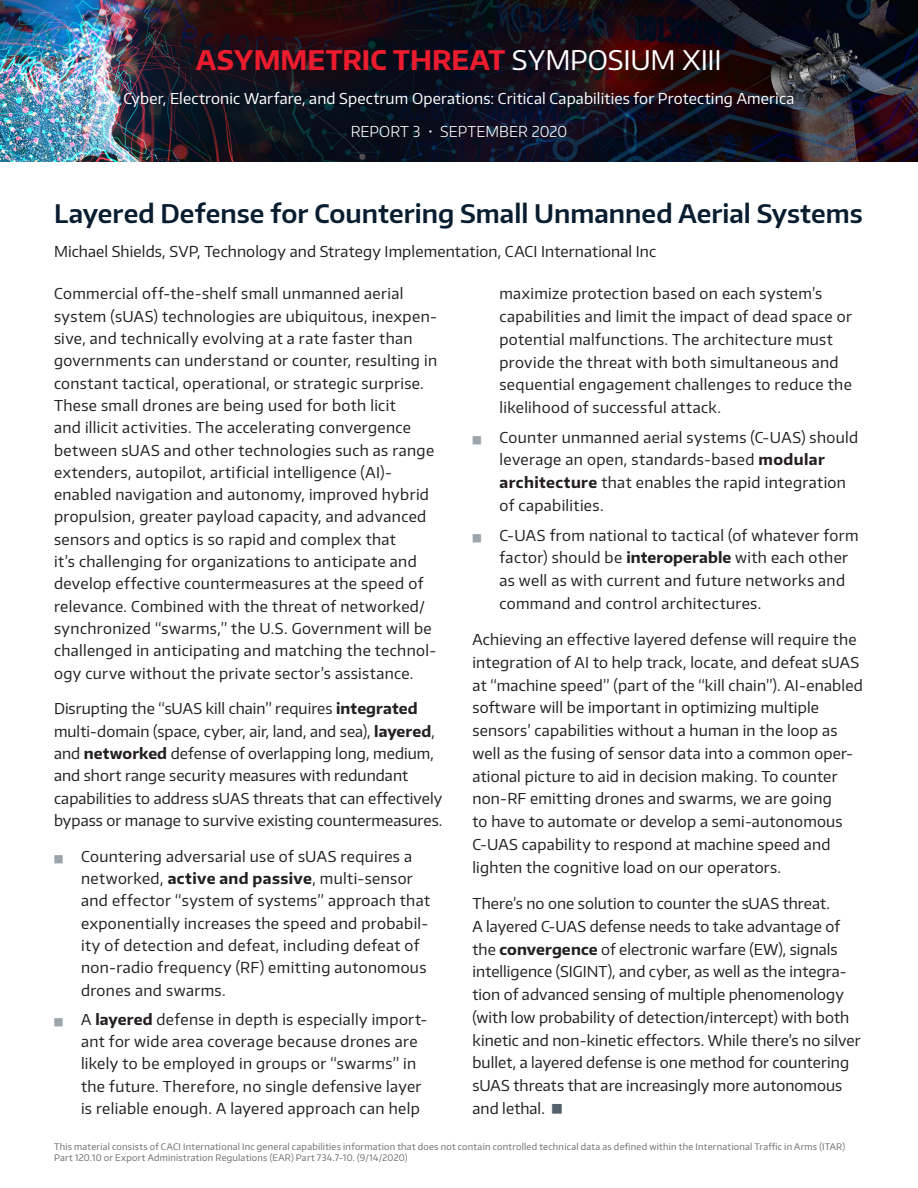
<style>
.page{position:relative;width:918px;height:1188px;background:#fff}
.page>*{position:absolute;margin:0;border:0;box-sizing:border-box;transform-origin:0 0}
.t1{font:700 27px "Encode Sans";color:#ec1c2e}
.t2{font:600 25.5px "Encode Sans";color:#081d30}
.t3{font:15px/22.4px "Encode Sans";letter-spacing:.02em;color:#231f20}
.t4{font:15px "Encode Sans";letter-spacing:.01em;color:#fff}
.t5{font:300 15px "Encode Sans";letter-spacing:.005em;color:#fff}
.t6{font:9px/10.8px "Encode Sans";letter-spacing:.03em;color:#6c6d70}
.s1{font-weight:400;color:#fff}
.s2{font-weight:700}
.s3{color:#52616e}
</style>
<div class="page">
<img style="left:0;top:0;width:918px;height:162px">
<p class="t1" style="left:196px;top:42px;width:527px">ASYMMETRIC THREAT <span class="s1">SYMPOSIUM XIII</span></p>
<p class="t4" style="left:124px;top:88px;width:672px">Cyber, Electronic Warfare, and Spectrum Operations: Critical Capabilities for Protecting America</p>
<p class="t5" style="left:351px;top:122px;width:218px">REPORT 3 • SEPTEMBER 2020</p>
<p class="t2" style="left:54px;top:197px;width:810px">Layered Defense for Countering Small Unmanned Aerial Systems</p>
<p class="t3" style="left:54px;top:240px;width:604px">Michael Shields, SVP, Technology and Strategy Implementation, CACI International Inc</p>
<p class="t3" style="left:54px;top:282px;width:385px">Commercial off-the-shelf small unmanned aerial system (sUAS) technologies are ubiquitous, inexpen&shy;sive, and technically evolving at a rate faster than governments can understand or counter, resulting in constant tactical, operational, or strategic surprise.<br>These small drones are being used for both licit<br>and illicit activities. The accelerating convergence between sUAS and other technologies such as range extenders, autopilot, artificial intelligence (AI)- enabled navigation and autonomy, improved hybrid propulsion, greater payload capacity, and advanced sensors and optics is so rapid and complex that<br>it’s challenging for organizations to anticipate and develop effective countermeasures at the speed of relevance. Combined with the threat of networked/ synchronized “swarms,” the U.S. Government will be challenged in anticipating and matching the technol&shy;ogy curve without the private sector’s assistance.</p>
<p class="t3" style="left:54px;top:697px;width:390px">Disrupting the “sUAS kill chain” requires <span class="s2">integrated </span>multi-domain (space, cyber, air, land, and sea), <span class="s2">layered</span>, and <span class="s2">networked</span> defense of overlapping long, medium, and short range security measures with redundant capabilities to address sUAS threats that can effectively bypass or manage to survive existing countermeasures.</p>
<p class="t3" style="left:81px;top:845px;width:351px">Countering adversarial use of sUAS requires a networked, <span class="s2">active and passive</span>, multi-sensor and effector “system of systems” approach that exponentially increases the speed and probabil&shy;ity of detection and defeat, including defeat of non-radio frequency (RF) emitting autonomous drones and swarms.</p>
<p class="t3" style="left:81px;top:1007px;width:348px">A <span class="s2">layered</span> defense in depth is especially import&shy;ant for wide area coverage because drones are likely to be employed in groups or “swarms” in the future. Therefore, no single defensive layer is reliable enough. A layered approach can help</p>
<p class="t3" style="left:500px;top:282px;width:354px;line-height:22.8px">maximize protection based on each system’s capabilities and limit the impact of dead space or potential malfunctions. The architecture must provide the threat with both simultaneous and sequential engagement challenges to reduce the likelihood of successful attack.</p>
<p class="t3" style="left:500px;top:425px;width:360px;line-height:22.8px">Counter unmanned aerial systems (C-UAS) should leverage an open, standards-based <span class="s2">modular architecture</span> that enables the rapid integration of capabilities.</p>
<p class="t3" style="left:500px;top:523px;width:361px;line-height:22.8px">C-UAS from national to tactical (of whatever form factor) should be <span class="s2">interoperable</span> with each other as well as with current and future networks and command and control architectures.</p>
<p class="t3" style="left:472px;top:628px;width:392px;line-height:22.8px">Achieving an effective layered defense will require the integration of AI to help track, locate, and defeat sUAS at “machine speed” (part of the “kill chain”). AI-enabled software will be important in optimizing multiple sensors’ capabilities without a human in the loop as well as the fusing of sensor data into a common oper&shy;ational picture to aid in decision making. To counter non-RF emitting drones and swarms, we are going<br>to have to automate or develop a semi-autonomous C-UAS capability to respond at machine speed and lighten the cognitive load on our operators.</p>
<p class="t3" style="left:472px;top:892px;width:390px;line-height:22.8px">There’s no one solution to counter the sUAS threat.<br>A layered C-UAS defense needs to take advantage of the <span class="s2">convergence</span> of electronic warfare (EW), signals intelligence (SIGINT), and cyber, as well as the integra&shy;tion of advanced sensing of multiple phenomenology (with low probability of detection/intercept) with both kinetic and non-kinetic effectors. While there’s no silver bullet, a layered defense is one method for countering sUAS threats that are increasingly more autonomous and lethal. <span class="s3">■</span></p>
<p class="t6" style="left:54px;top:1141px;width:793px">This material consists of CACI International Inc general capabilities information that does not contain controlled technical data as defined within the International Traffic in Arms (ITAR)<br>Part 120.10 or Export Administration Regulations (EAR) Part 734.7-10. (9/14/2020)</p>
</div>
